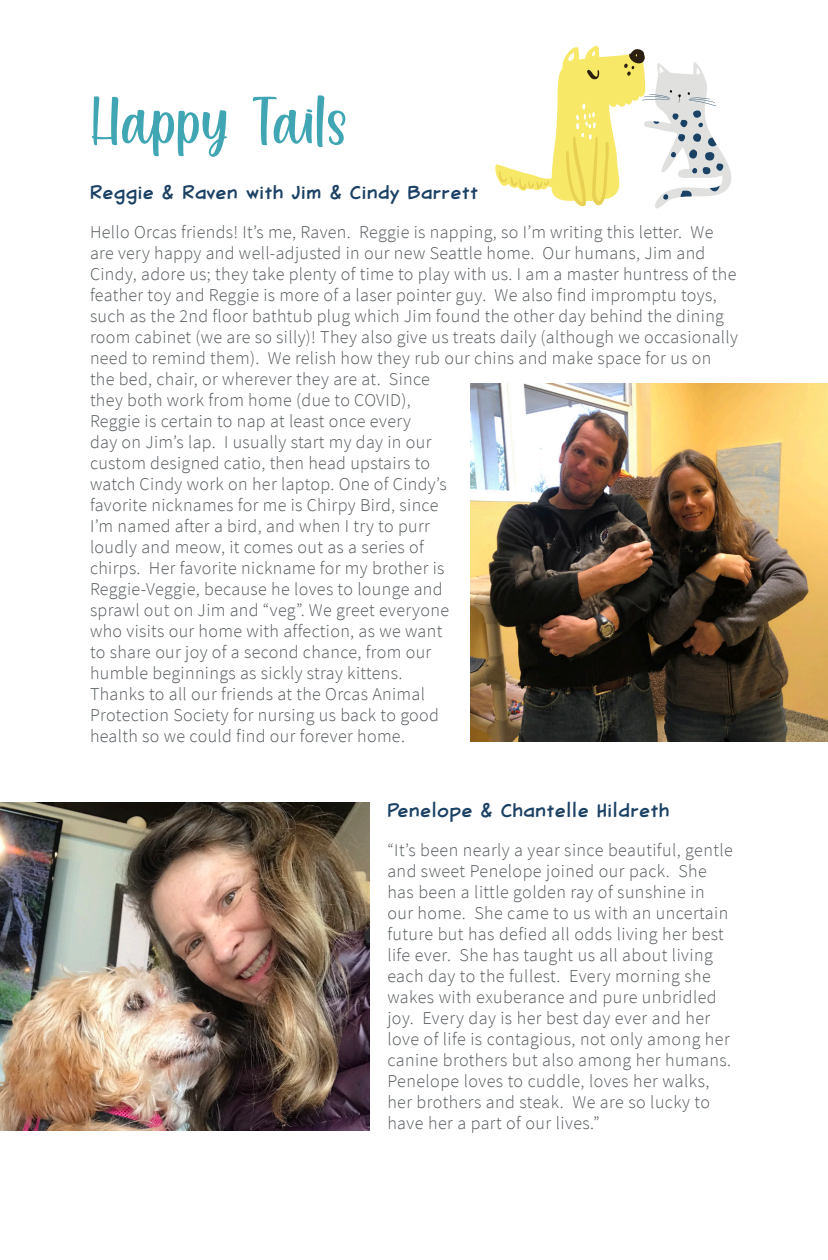
<style>
.page{position:relative;width:828px;height:1260px;background:#fff}
.page>*{position:absolute;margin:0;border:0;box-sizing:border-box;transform-origin:0 0}
.t1{font:90px "Kindand Rich Personal Use";color:#40a6b3}
.t2{font:26px "Blambot FX Pro Light BB";letter-spacing:.01em;color:#1b4164}
.t3{font:300 18px/21px "Source Sans Pro";letter-spacing:.02em;color:#54595c}
</style>
<div class="page">
<img style="left:470px;top:384px;width:358px;height:358px">
<img style="left:0;top:802px;width:369px;height:328px">
<svg style="left:495px;top:46px;width:237px;height:163px"></svg>
<p class="t1" style="left:90px;top:90px;width:258px">Happy Tails</p>
<p class="t2" style="left:90px;top:179px;width:390px">Reggie &amp; Raven with Jim &amp; Cindy Barrett</p>
<p class="t3" style="left:90px;top:222px;width:650px">Hello Orcas friends! It’s me, Raven. Reggie is napping, so I’m writing this letter. We are very happy and well-adjusted in our new Seattle home. Our humans, Jim and Cindy, adore us; they take plenty of time to play with us. I am a master huntress of the feather toy and Reggie is more of a laser pointer guy. We also find impromptu toys, such as the 2nd floor bathtub plug which Jim found the other day behind the dining room cabinet (we are so silly)! They also give us treats daily (although we occasionally need to remind them). We relish how they rub our chins and make space for us on the bed, chair, or wherever they are at. Since<br>they both work from home (due to COVID),<br>Reggie is certain to nap at least once every<br>day on Jim’s lap. I usually start my day in our<br>custom designed catio, then head upstairs to<br>watch Cindy work on her laptop. One of Cindy’s<br>favorite nicknames for me is Chirpy Bird, since<br>I’m named after a bird, and when I try to purr<br>loudly and meow, it comes out as a series of<br>chirps. Her favorite nickname for my brother is<br>Reggie-Veggie, because he loves to lounge and<br>sprawl out on Jim and “veg”. We greet everyone<br>who visits our home with affection, as we want<br>to share our joy of a second chance, from our<br>humble beginnings as sickly stray kittens.<br>Thanks to all our friends at the Orcas Animal<br>Protection Society for nursing us back to good<br>health so we could find our forever home.</p>
<p class="t2" style="left:387px;top:797px;width:284px">Penelope &amp; Chantelle Hildreth</p>
<p class="t3" style="left:387px;top:840px;width:347px">“It’s been nearly a year since beautiful, gentle and sweet Penelope joined our pack. She has been a little golden ray of sunshine in our home. She came to us with an uncertain future but has defied all odds living her best life ever. She has taught us all about living each day to the fullest. Every morning she wakes with exuberance and pure unbridled joy. Every day is her best day ever and her love of life is contagious, not only among her canine brothers but also among her humans.<br>Penelope loves to cuddle, loves her walks, her brothers and steak. We are so lucky to have her a part of our lives.”</p>
</div>
